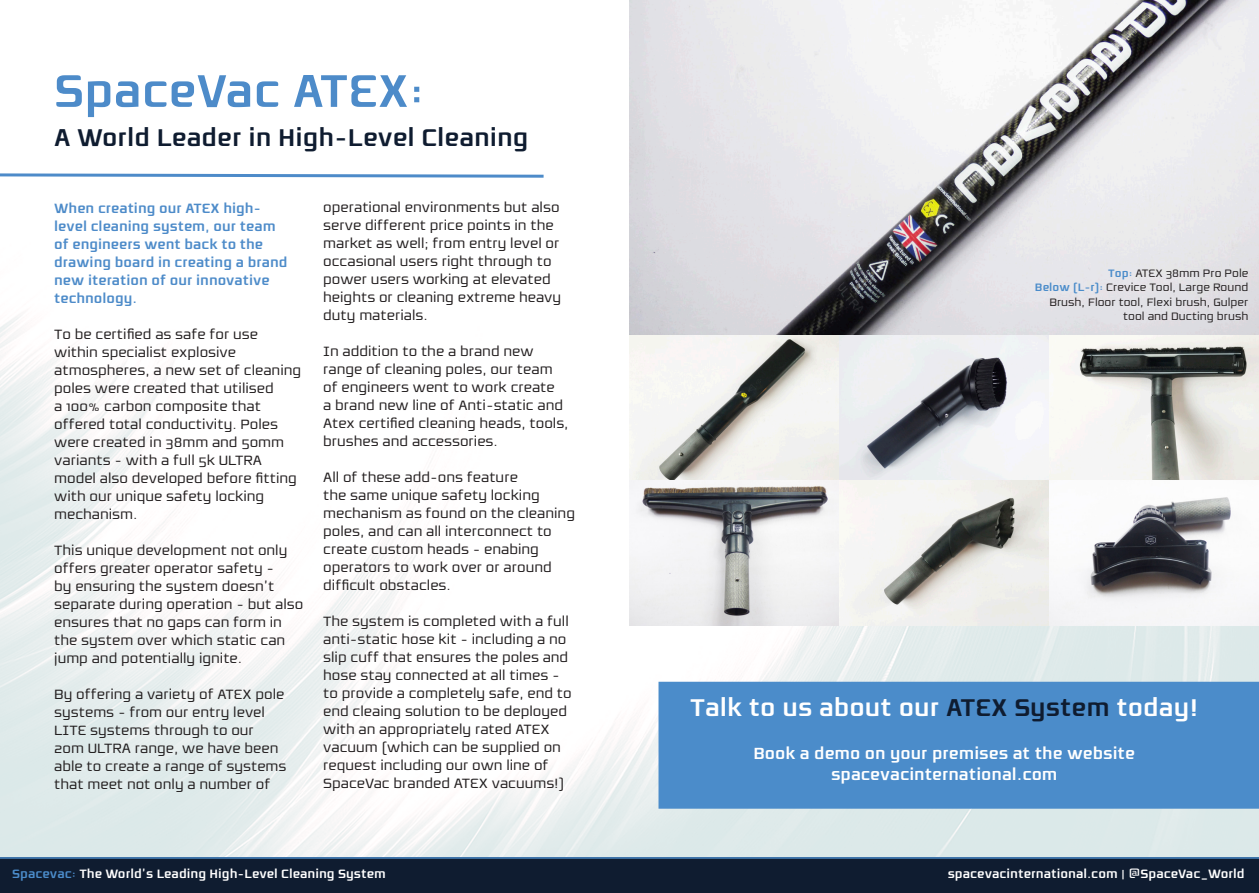
<style>
.page{position:relative;width:1259px;height:893px;background:#fff}
.page>*{position:absolute;margin:0;border:0;box-sizing:border-box;transform-origin:0 0}
.t1{font:700 51px "Resea";color:#4d8bc9}
.t2{font:700 27px "Resea";color:#fff}
.t3{font:700 27px "Resea";color:#0f1c30}
.t4{font:700 18px "Resea";color:#fff}
.t5{font:15px/18px "Resea";color:#231f20}
.t6{font:700 15px/18px "Resea";color:#4d8bc9}
.t7{font:700 13.5px "Resea";color:#fff}
.t8{font:12px/14.4px "Resea";color:#231f20;text-align:right}
.s1{font-weight:700;color:#4b8cca}
.s2{color:#0f1c30}
.s3{color:#4b8cca}
</style>
<div class="page">
<img style="left:0;top:317px;width:1259px;height:540px">
<div style="left:658px;top:682px;width:601px;height:127px;background:#4b8cca"></div>
<div style="left:0;top:857px;width:1259px;height:36px;background:#0f1c30"></div>
<img style="left:629px;top:0;width:630px;height:625px">
<svg style="left:0;top:173px;width:544px;height:5px"></svg>
<p class="t1" style="left:54px;top:63px;width:372px">SpaceVac ATEX:</p>
<p class="t3" style="left:54px;top:123px;width:476px">A World Leader in High-Level Cleaning</p>
<p class="t6" style="left:54px;top:199px;width:235px">When creating our ATEX high&shy;level cleaning system, our team of engineers went back to the drawing board in creating a brand new iteration of our innovative technology.</p>
<p class="t5" style="left:54px;top:325px;width:248px">To be certified as safe for use within specialist explosive atmospheres, a new set of cleaning poles were created that utilised<br>a 100% carbon composite that offered total conductivity. Poles were created in 38mm and 50mm variants - with a full 5k ULTRA model also developed before fitting with our unique safety locking mechanism.</p>
<p class="t5" style="left:54px;top:541px;width:251px">This unique development not only offers greater operator safety -<br>by ensuring the system doesn’t separate during operation - but also ensures that no gaps can form in the system over which static can jump and potentially ignite.</p>
<p class="t5" style="left:54px;top:685px;width:234px">By offering a variety of ATEX pole systems - from our entry level<br>LITE systems through to our<br>20m ULTRA range, we have been able to create a range of systems that meet not only a number of</p>
<p class="t5" style="left:323px;top:198px;width:239px">operational environments but also serve different price points in the market as well; from entry level or occasional users right through to power users working at elevated heights or cleaning extreme heavy duty materials.</p>
<p class="t5" style="left:323px;top:342px;width:247px">In addition to the a brand new range of cleaning poles, our team of engineers went to work create<br>a brand new line of Anti-static and<br>Atex certified cleaning heads, tools, brushes and accessories.</p>
<p class="t5" style="left:323px;top:468px;width:253px">All of these add-ons feature<br>the same unique safety locking mechanism as found on the cleaning poles, and can all interconnect to create custom heads - enabing operators to work over or around difficult obstacles.</p>
<p class="t5" style="left:323px;top:612px;width:250px">The system is completed with a full anti-static hose kit - including a no slip cuff that ensures the poles and hose stay connected at all times - to provide a completely safe, end to end cleaing solution to be deployed with an appropriately rated ATEX vacuum (which can be supplied on request including our own line of SpaceVac branded ATEX vacuums!)</p>
<p class="t8" style="left:1108px;top:266px;width:142px"><span class="s1">Top:</span> ATEX 38mm Pro Pole</p>
<p class="t8" style="left:1035px;top:280px;width:215px"><span class="s1">Below (L-r):</span> Crevice Tool, Large Round<br>Brush, Floor tool, Flexi brush, Gulper tool and Ducting brush</p>
<p class="t2" style="left:690px;top:692px;width:510px">Talk to us about our <span class="s2">ATEX System</span> today!</p>
<p class="t4" style="left:753px;top:743px;width:383px">Book a demo on your premises at the website</p>
<p class="t4" style="left:831px;top:765px;width:228px">spacevacinternational.com</p>
<p class="t7" style="left:12px;top:866px;width:375px"><span class="s3">Spacevac:</span> The World’s Leading High-Level Cleaning System</p>
<p class="t7" style="left:948px;top:866px;width:298px">spacevacinternational.com | @SpaceVac_World</p>
</div>
